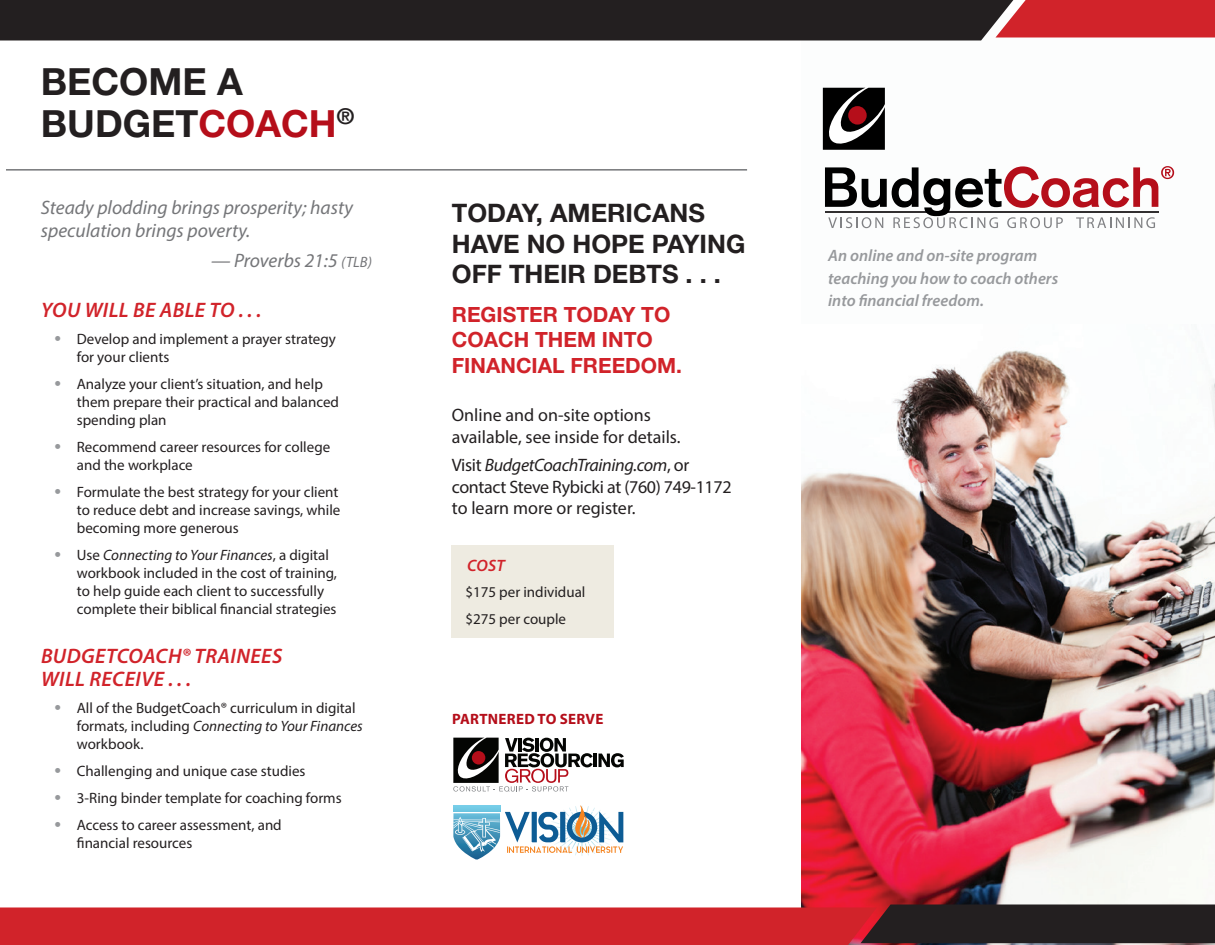
<style>
.page{position:relative;width:1215px;height:945px;background:#fff}
.page>*{position:absolute;margin:0;border:0;box-sizing:border-box;transform-origin:0 0}
.t1{font:700 37.5px/42px "Helvetica Neue LT Std";color:#231f20}
.t2{font:700 25.5px/30.6px "Helvetica Neue LT Std";color:#231f20}
.t3{font:italic 600 21px/22.5px "Myriad Pro";letter-spacing:.02em;color:#d1232a}
.t4{font:700 21px/25.2px "Helvetica Neue LT Std";color:#d1232a}
.t5{font:italic 19.5px/23.4px "Myriad Pro";color:#757679}
.t6{font:18px/21.6px "Myriad Pro";letter-spacing:-.02em;color:#231f20}
.t7{font:18px/21.6px "Myriad Pro";color:#231f20}
.t8{font:italic 600 16.5px/22.5px "Myriad Pro";color:#97999c}
.t9{font:italic 600 16.5px "Myriad Pro";color:#d1232a}
.t10{font:15px/18px "Myriad Pro";color:#231f20}
.t11{font:700 15px "Myriad Pro";letter-spacing:.02em;color:#b50e1a}
.s1{color:#b50e1a}
.s2{font-size:15px}
.s3{font-weight:600;font-style:italic;font-size:21px;color:#97999c}
.s4{font-style:italic}
</style>
<div class="page">
<img style="left:801px;top:350px;width:414px;height:554px">
<hr style="left:593px;top:754px;width:4px;height:13px;background:#040503">
<svg style="left:599px;top:753px;width:25px;height:14px"></svg>
<svg style="left:453px;top:738px;width:140px;height:54px"></svg>
<div style="left:472px;top:751px;width:13px;height:14px;background:#b50e1a;border-radius:50%"></div>
<svg style="left:453px;top:806px;width:170px;height:54px"></svg>
<svg style="left:0;top:904px;width:1215px;height:41px;background:#a52f34"></svg>
<svg style="left:0;top:0;width:1215px;height:40px;background:#422426"></svg>
<div style="left:452px;top:545px;width:162px;height:92px;background:#eeebe1"></div>
<hr style="left:6px;top:169px;width:741px;height:2px;background:#757679">
<svg style="left:823px;top:88px;width:62px;height:62px"></svg>
<div style="left:848px;top:106px;width:19px;height:19px;background:#b50e1a;border-radius:50%"></div>
<svg style="left:825px;top:166px;width:349px;height:62px"></svg>
<h1 class="t1" style="left:41px;top:59px;width:315px">BECOME A<br>BUDGET<span class="s1">COACH</span><sup>®</sup></h1>
<h3 class="t5" style="left:41px;top:195px;width:314px">Steady plodding brings prosperity; hasty speculation brings poverty.</h3>
<h3 class="t5" style="left:211px;top:249px;width:162px">— Proverbs 21:5 <span class="s2">(TLB)</span></h3>
<h3 class="t3" style="left:41px;top:298px;width:222px">YOU WILL BE ABLE TO . . .</h3>
<p class="t10" style="left:77px;top:330px;width:261px;text-indent:-22px"><span class="s3">•</span> Develop and implement a prayer strategy for your clients</p>
<p class="t10" style="left:77px;top:375px;width:264px;text-indent:-22px"><span class="s3">•</span> Analyze your client’s situation, and help them prepare their practical and balanced spending plan</p>
<p class="t10" style="left:77px;top:438px;width:255px;text-indent:-22px"><span class="s3">•</span> Recommend career resources for college and the workplace</p>
<p class="t10" style="left:77px;top:483px;width:265px;text-indent:-22px"><span class="s3">•</span> Formulate the best strategy for your client to reduce debt and increase savings, while becoming more generous</p>
<p class="t10" style="left:77px;top:546px;width:262px;text-indent:-22px"><span class="s3">•</span> Use <span class="s4">Connecting to Your Finances</span>, a digital workbook included in the cost of training, to help guide each client to successfully complete their biblical financial strategies</p>
<h3 class="t3" style="left:41px;top:645px;width:243px">BUDGETCOACH® TRAINEES<br>WILL RECEIVE . . .</h3>
<p class="t10" style="left:77px;top:699px;width:288px;text-indent:-22px"><span class="s3">•</span> All of the BudgetCoach® curriculum in digital formats, including <span class="s4">Connecting to Your Finances </span>workbook.</p>
<p class="t10" style="left:54px;top:762px;width:253px"><span class="s3">•</span> Challenging and unique case studies</p>
<p class="t10" style="left:54px;top:789px;width:289px"><span class="s3">•</span> 3-Ring binder template for coaching forms</p>
<p class="t10" style="left:77px;top:816px;width:206px;text-indent:-22px"><span class="s3">•</span> Access to career assessment, and financial resources</p>
<h2 class="t2" style="left:452px;top:197px;width:295px">TODAY, AMERICANS<br>HAVE NO HOPE PAYING<br>OFF THEIR DEBTS . . .</h2>
<h3 class="t4" style="left:452px;top:302px;width:232px">REGISTER TODAY TO<br>COACH THEM INTO<br>FINANCIAL FREEDOM.</h3>
<p class="t7" style="left:452px;top:404px;width:230px">Online and on-site options available, see inside for details.</p>
<p class="t6" style="left:452px;top:454px;width:281px">Visit <span class="s4">BudgetCoachTraining.com</span>, or contact Steve Rybicki at (760) 749-1172 to learn more or register.</p>
<p class="t9" style="left:467px;top:555px;width:39px">COST</p>
<p class="t10" style="left:465px;top:578px;width:122px;line-height:27px">$175 per individual $275 per couple</p>
<p class="t11" style="left:452px;top:709px;width:153px">PARTNERED TO SERVE</p>
<p class="t8" style="left:828px;top:244px;width:232px">An online and on-site program teaching you how to coach others into financial freedom.</p>
</div>
